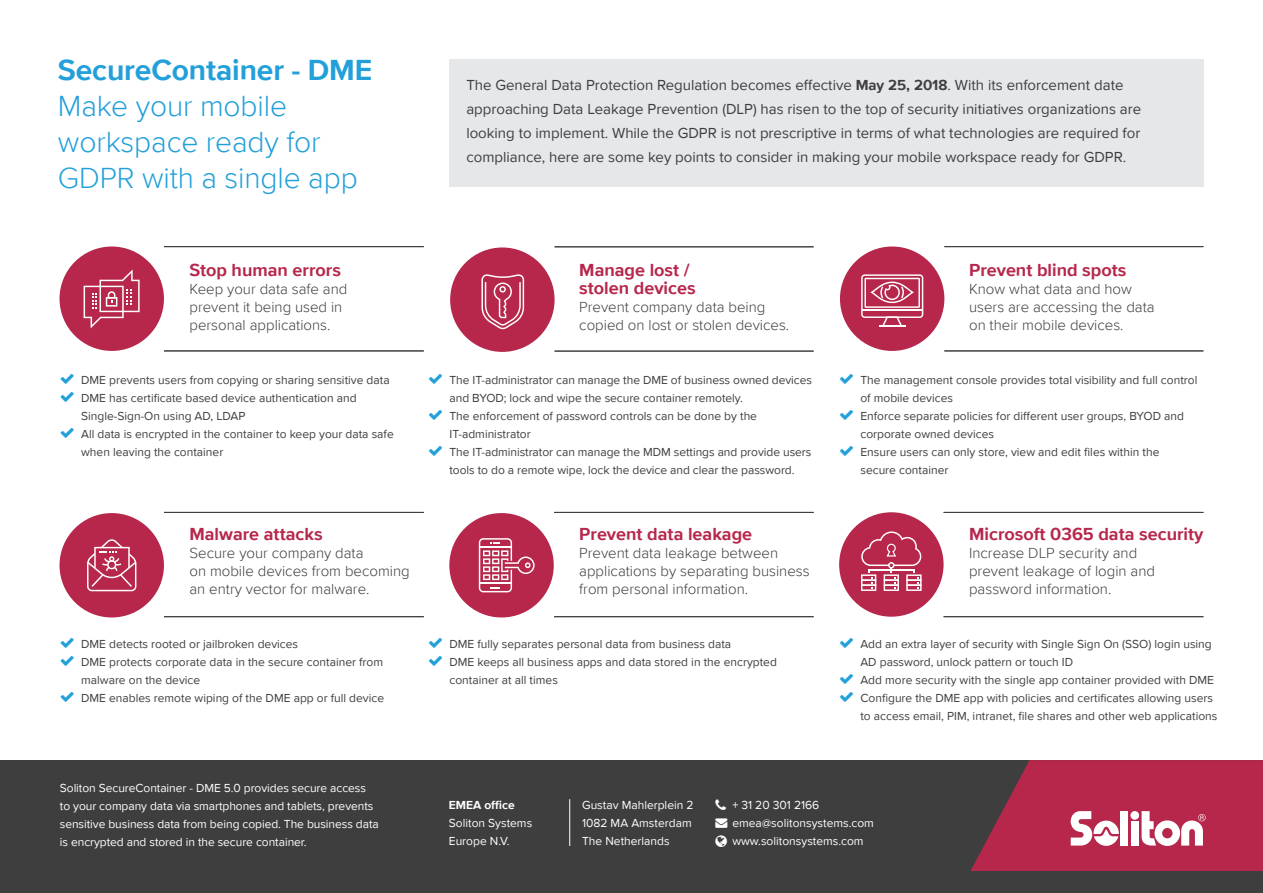
<style>
.page{position:relative;width:1263px;height:893px;background:#fff}
.page>*{position:absolute;margin:0;border:0;box-sizing:border-box;transform-origin:0 0}
.t1{font:300 30px/36px "Proxima Nova";letter-spacing:-.005em;color:#23a0da}
.t2{font:700 30px "Proxima Nova";letter-spacing:-.005em;color:#23a0da}
.t3{font:700 18px/18px "Proxima Nova";color:#b6274b}
.t4{font:300 15px/18px "Proxima Nova";color:#3e3e3f}
.t5{font:15px/24px "Proxima Nova";color:#3e3e3f}
.t6{font:12px/18px "Proxima Nova";color:#3e3e3f}
.t7{font:12px/18px "Proxima Nova";letter-spacing:-.005em;color:#fff}
.t8{font:700 12px "Proxima Nova";color:#fff}
.s1{font-weight:700}
</style>
<div class="page">
<div style="left:449px;top:513px;width:105px;height:104px;background:#b6274b;border-radius:50%"></div>
<svg style="left:479px;top:538px;width:56px;height:54px"></svg>
<div style="left:60px;top:247px;width:104px;height:104px;background:#b6274b;border-radius:50%"></div>
<svg style="left:84px;top:269px;width:56px;height:59px"></svg>
<div style="left:840px;top:247px;width:104px;height:104px;background:#b6274b;border-radius:50%"></div>
<svg style="left:861px;top:274px;width:62px;height:53px"></svg>
<div style="left:60px;top:513px;width:104px;height:104px;background:#b6274b;border-radius:50%"></div>
<svg style="left:87px;top:539px;width:49px;height:52px"></svg>
<hr style="left:554px;top:512px;width:260px;height:1px;background:#3e3e3f">
<hr style="left:554px;top:616px;width:260px;height:1px;background:#3e3e3f">
<hr style="left:164px;top:512px;width:260px;height:1px;background:#3e3e3f">
<hr style="left:164px;top:616px;width:260px;height:1px;background:#3e3e3f">
<hr style="left:944px;top:246px;width:259px;height:1px;background:#3e3e3f">
<hr style="left:944px;top:351px;width:259px;height:1px;background:#3e3e3f">
<div style="left:0;top:760px;width:1263px;height:133px;background:#3e3e3f"></div>
<div style="left:449px;top:60px;width:754px;height:127px;background:#e6e7e9"></div>
<div style="left:450px;top:248px;width:105px;height:104px;background:#b6274b;border-radius:50%"></div>
<svg style="left:481px;top:274px;width:43px;height:55px"></svg>
<hr style="left:555px;top:247px;width:259px;height:1px;background:#3e3e3f">
<hr style="left:555px;top:351px;width:259px;height:1px;background:#3e3e3f">
<div style="left:839px;top:512px;width:104px;height:105px;background:#b6274b;border-radius:50%"></div>
<svg style="left:861px;top:531px;width:60px;height:60px"></svg>
<hr style="left:943px;top:512px;width:260px;height:1px;background:#3e3e3f">
<hr style="left:943px;top:616px;width:260px;height:1px;background:#3e3e3f">
<svg style="left:970px;top:760px;width:293px;height:111px;background:#af3a58"></svg>
<hr style="left:164px;top:246px;width:260px;height:1px;background:#3e3e3f">
<hr style="left:164px;top:351px;width:260px;height:1px;background:#3e3e3f">
<hr style="left:569px;top:799px;width:1px;height:47px;background:#fff">
<h1 class="t2" style="left:58px;top:47px;width:316px">SecureContainer - DME</h1>
<h1 class="t1" style="left:58px;top:86px;width:301px">Make your mobile workspace ready for<br>GDPR with a single app</h1>
<h2 class="t3" style="left:189px;top:261px;width:153px">Stop human errors</h2>
<p class="t4" style="left:189px;top:279px;width:159px">Keep your data safe and prevent it being used in personal applications.</p>
<p class="t6" style="left:81px;top:371px;width:314px">DME prevents users from copying or sharing sensitive data DME has certificate based device authentication and Single-Sign-On using AD, LDAP<br>All data is encrypted in the container to keep your data safe when leaving the container</p>
<h2 class="t3" style="left:189px;top:525px;width:135px">Malware attacks</h2>
<p class="t4" style="left:189px;top:543px;width:222px">Secure your company data<br>on mobile devices from becoming an entry vector for malware.</p>
<p class="t6" style="left:81px;top:635px;width:305px">DME detects rooted or jailbroken devices<br>DME protects corporate data in the secure container from malware on the device<br>DME enables remote wiping of the DME app or full device</p>
<p class="t7" style="left:60px;top:779px;width:320px">Soliton SecureContainer - DME 5.0 provides secure access to your company data via smartphones and tablets, prevents sensitive business data from being copied. The business data is encrypted and stored in the secure container.</p>
<p class="t5" style="left:466px;top:72px;width:676px">The General Data Protection Regulation becomes effective <span class="s1">May 25, 2018</span>. With its enforcement date approaching Data Leakage Prevention (DLP) has risen to the top of security initiatives organizations are looking to implement. While the GDPR is not prescriptive in terms of what technologies are required for compliance, here are some key points to consider in making your mobile workspace ready for GDPR.</p>
<h2 class="t3" style="left:579px;top:261px;width:118px">Manage lost / stolen devices</h2>
<p class="t4" style="left:579px;top:297px;width:211px">Prevent company data being copied on lost or stolen devices.</p>
<p class="t6" style="left:449px;top:371px;width:364px">The IT-administrator can manage the DME of business owned devices and BYOD; lock and wipe the secure container remotely.<br>The enforcement of password controls can be done by the IT-administrator<br>The IT-administrator can manage the MDM settings and provide users tools to do a remote wipe, lock the device and clear the password.</p>
<h2 class="t3" style="left:579px;top:525px;width:174px">Prevent data leakage</h2>
<p class="t4" style="left:579px;top:543px;width:232px">Prevent data leakage between applications by separating business from personal information.</p>
<p class="t6" style="left:449px;top:635px;width:329px">DME fully separates personal data from business data<br>DME keeps all business apps and data stored in the encrypted container at all times</p>
<h2 class="t3" style="left:969px;top:261px;width:159px">Prevent blind spots</h2>
<p class="t4" style="left:969px;top:279px;width:187px">Know what data and how users are accessing the data on their mobile devices.</p>
<p class="t6" style="left:860px;top:371px;width:338px">The management console provides total visibility and full control of mobile devices<br>Enforce separate policies for different user groups, BYOD and corporate owned devices<br>Ensure users can only store, view and edit files within the secure container</p>
<h2 class="t3" style="left:969px;top:525px;width:236px">Microsoft 0365 data security</h2>
<p class="t4" style="left:969px;top:543px;width:187px">Increase DLP security and prevent leakage of login and password information.</p>
<p class="t6" style="left:860px;top:635px;width:359px">Add an extra layer of security with Single Sign On (SSO) login using AD password, unlock pattern or touch ID<br>Add more security with the single app container provided with DME Configure the DME app with policies and certificates allowing users to access email, PIM, intranet, file shares and other web applications</p>
<p class="t8" style="left:449px;top:796px;width:67px">EMEA office</p>
<p class="t7" style="left:449px;top:813px;width:85px">Soliton Systems<br>Europe N.V.</p>
<p class="t7" style="left:582px;top:795px;width:113px">Gustav Mahlerplein 2<br>1082 MA Amsterdam<br>The Netherlands</p>
<p class="t7" style="left:732px;top:795px;width:88px">+ 31 20 301 2166</p>
<p class="t7" style="left:715px;top:813px;width:160px;text-align:center">→ emea@solitonsystems.com www.solitonsystems.com</p>
</div>
